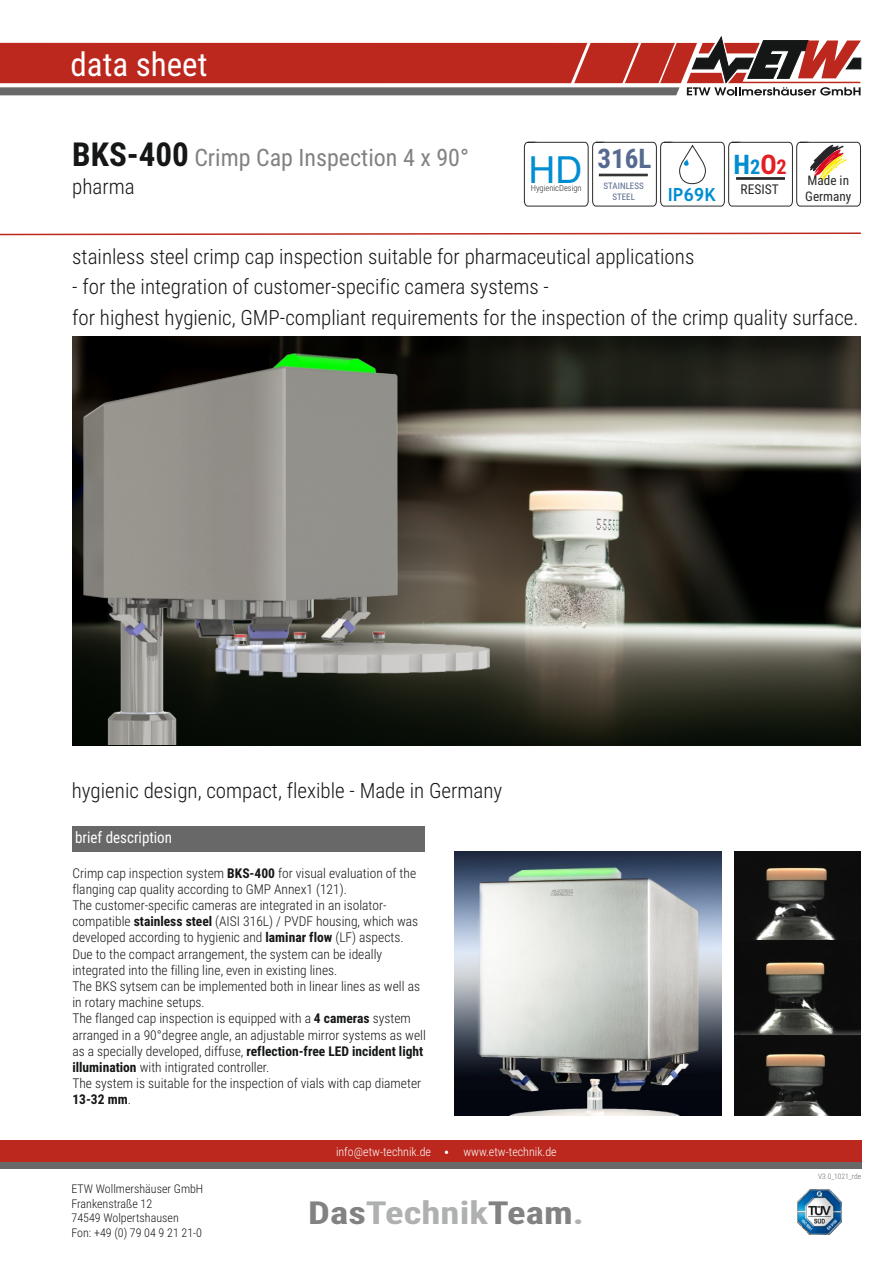
<style>
.page{position:relative;width:893px;height:1263px;background:#fff}
.page>*{position:absolute;margin:0;border:0;box-sizing:border-box;transform-origin:0 0}
.t1{font:37.35px "Arial";color:#008dd2}
.t2{font:33px "Roboto Condensed";color:#fff}
.t3{font:700 31.8px "Roboto Condensed";color:#afb0b0;scale:1.22 1}
.t4{font:700 27px "Roboto Condensed";color:#56698f}
.t5{font:700 27px "Roboto Condensed";color:#008dd2}
.t6{font:24px "Roboto Condensed";color:#818281}
.t7{font:300 21px "Roboto Condensed";color:#151616}
.t8{font:700 18.15px "Trebuchet MS";color:#008dd2}
.t9{font:15.9px "Roboto Condensed";color:#fff;scale:.95 1}
.t10{font:300 13.5px/16.2px "Roboto Condensed";color:#151616}
.t11{font:13.5px "Roboto Condensed";color:#2b2a29}
.t12{font:13.2px/15.9px "Roboto Condensed";color:#2b2a29}
.t13{font:300 12px/14.4px "Roboto Condensed";color:#151616}
.t14{font:300 12px "Roboto Condensed";color:#fff}
.t15{font:9px/10.8px "Roboto Condensed";color:#56698f;text-align:center}
.t16{font:300 8.55px "Roboto Condensed";color:#2b2a29}
.t17{font:300 7.5px "Roboto Condensed";color:#686868}
.s1{font-weight:700;font-size:33px;color:#151616}
.s2{font-size:20.25px}
.s3{color:#e31e24}
.s4{font-size:20.25px;color:#e31e24}
.s5{font-weight:700}
.s6{color:#818281}
</style>
<div class="page">
<div style="left:0;top:1140px;width:861px;height:21px;background:#bc281d"></div>
<img style="left:797px;top:1190px;width:44px;height:44px">
<div style="left:0;top:1163px;width:861px;height:6px;background:#686868"></div>
<svg style="left:445px;top:1150px;width:3px;height:4px"></svg>
<svg style="left:0;top:36px;width:861px;height:60px"></svg>
<svg style="left:0;top:232px;width:861px;height:4px"></svg>
<div style="left:72px;top:826px;width:353px;height:26px;background:#686868"></div>
<img style="left:735px;top:1035px;width:126px;height:80px">
<img style="left:735px;top:852px;width:126px;height:183px">
<img style="left:72px;top:337px;width:789px;height:408px">
<img style="left:83px;top:354px;width:406px;height:391px">
<img style="left:455px;top:851px;width:266px;height:264px">
<svg style="left:524px;top:142px;width:337px;height:65px"></svg>
<h2 class="t2" style="left:71px;top:51px;width:138px">data sheet</h2>
<h3 class="t6" style="left:72px;top:148px;width:398px"><span class="s1">BKS-400</span> Crimp Cap Inspection 4 x 90°</h3>
<h3 class="t7" style="left:72px;top:179px;width:64px">pharma</h3>
<h3 class="t4" style="left:597px;top:148px;width:55px">316L</h3>
<h1 class="t1" style="left:529px;top:155px;width:55px">HD</h1>
<p class="t16" style="left:531px;top:184px;width:52px">HygienicDesign</p>
<h3 class="t8" style="left:668px;top:187px;width:50px">IP69K</h3>
<p class="t15" style="left:604px;top:181px;width:42px">STAINLESS<br>STEEL</p>
<h3 class="t7" style="left:72px;top:248px;width:624px">stainless steel crimp cap inspection suitable for pharmaceutical applications</h3>
<h3 class="t7" style="left:72px;top:279px;width:478px">- for the integration of customer-specific camera systems -</h3>
<h3 class="t5" style="left:733px;top:153px;width:55px">H<span class="s2">2</span><span class="s3">O</span><span class="s4">2</span></h3>
<p class="t11" style="left:741px;top:184px;width:40px">RESIST</p>
<p class="t12" style="left:805px;top:174px;width:48px">Made in<br>Germany</p>
<h3 class="t7" style="left:72px;top:309px;width:788px">for highest hygienic, GMP-compliant requirements for the inspection of the crimp quality surface.</h3>
<h3 class="t7" style="left:72px;top:782px;width:432px">hygienic design, compact, flexible - Made in Germany</h3>
<p class="t9" style="left:75px;top:831px;width:104px">brief description</p>
<p class="t10" style="left:72px;top:866px;width:345px">Crimp cap inspection system <span class="s5">BKS-400</span> for visual evaluation of the flanging cap quality according to GMP Annex1 (121).</p>
<p class="t10" style="left:72px;top:898px;width:347px">The customer-specific cameras are integrated in an isolator&shy;compatible <span class="s5">stainless steel</span> (AISI 316L) / PVDF housing, which was developed according to hygienic and <span class="s5">laminar flow</span> (LF) aspects.</p>
<p class="t10" style="left:72px;top:947px;width:349px">Due to the compact arrangement, the system can be ideally integrated into the filling line, even in existing lines.<br>The BKS sytsem can be implemented both in linear lines as well as in rotary machine setups.</p>
<p class="t10" style="left:72px;top:1012px;width:355px">The flanged cap inspection is equipped with a <span class="s5">4 cameras</span> system arranged in a 90°degree angle, an adjustable mirror systems as well as a specially developed, diffuse, <span class="s5">reflection-free LED incident light illumination</span> with intigrated controller.</p>
<p class="t10" style="left:72px;top:1077px;width:350px">The system is suitable for the inspection of vials with cap diameter<br><span class="s5">13-32 mm</span>.</p>
<p class="t13" style="left:72px;top:1183px;width:133px">ETW Wollmershäuser GmbH<br>Frankenstraße 12<br>74549 Wolpertshausen<br>Fon: +49 (0) 79 04 9 21 21-0</p>
<p class="t14" style="left:336px;top:1147px;width:97px">info@etw-technik.de</p>
<p class="t14" style="left:463px;top:1147px;width:95px">www.etw-technik.de</p>
<h3 class="t3" style="left:308px;top:1200px;width:227px"><span class="s6">Das</span>Technik<span class="s6">Team</span>.</h3>
<p class="t17" style="left:818px;top:1173px;width:44px">V3.0_1021_rde</p>
</div>
